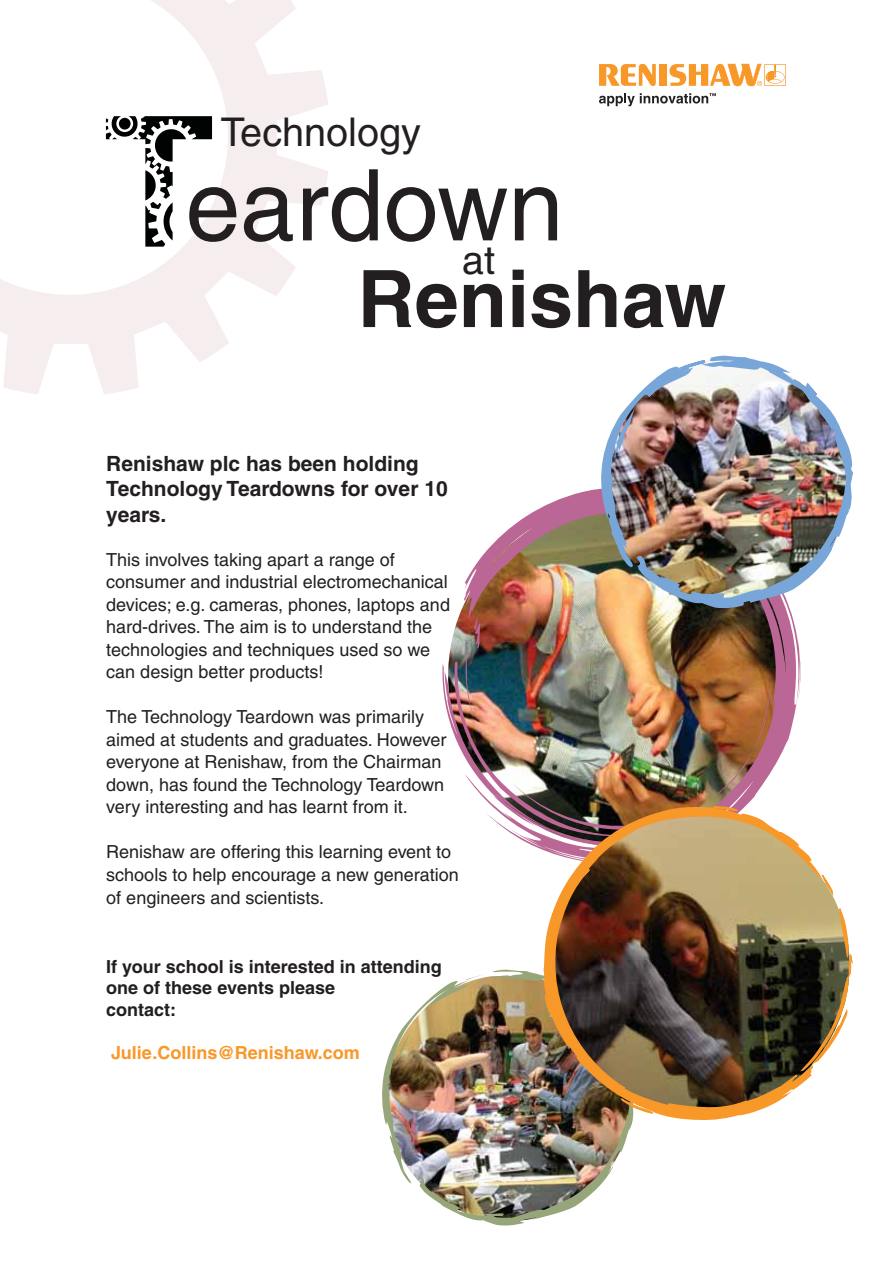
<style>
.page{position:relative;width:893px;height:1263px;background:#fff}
.page>*{position:absolute;margin:0;border:0;box-sizing:border-box;transform-origin:0 0}
.t1{font:99px "Helvetica";color:#231f20}
.t2{font:700 79.2px "Helvetica";color:#231f20}
.t3{font:39.6px "Helvetica";color:#231f20}
.t4{font:700 21px/25.2px "Helvetica";color:#231f20}
.t5{font:18px/22.5px "Helvetica";color:#231f20}
.t6{font:700 18px/21.6px "Helvetica";color:#231f20}
.t7{font:700 18px "Helvetica";color:#f89828}
.s1{color:#fff}
</style>
<div class="page">
<svg style="left:599px;top:64px;width:57px;height:22px"></svg>
<div style="left:660px;top:64px;width:7px;height:22px;background:#f89828"></div>
<svg style="left:669px;top:64px;width:45px;height:22px"></svg>
<svg style="left:599px;top:93px;width:115px;height:13px"></svg>
<svg style="left:442px;top:520px;width:359px;height:211px"></svg>
<svg style="left:782px;top:489px;width:70px;height:160px"></svg>
<img style="left:521px;top:466px;width:261px;height:384px">
<img style="left:602px;top:357px;width:249px;height:251px">
<img style="left:714px;top:63px;width:139px;height:424px">
<img style="left:453px;top:616px;width:339px;height:227px">
<img style="left:543px;top:805px;width:276px;height:315px">
<img style="left:382px;top:969px;width:271px;height:257px">
<svg style="left:801px;top:873px;width:52px;height:199px"></svg>
<svg style="left:0;top:0;width:328px;height:394px"></svg>
<svg style="left:106px;top:116px;width:106px;height:131px"></svg>
<div style="left:119px;top:118px;width:12px;height:12px;background:#010202;border-radius:50%"></div>
<h3 class="t3" style="left:221px;top:117px;width:201px">Technology</h3>
<h1 class="t1" style="left:137px;top:169px;width:428px"><span class="s1">T</span>eardown</h1>
<h3 class="t3" style="left:462px;top:246px;width:35px">at</h3>
<h2 class="t2" style="left:357px;top:270px;width:370px">Renishaw</h2>
<p class="t4" style="left:106px;top:453px;width:343px">Renishaw plc has been holding<br>Technology Teardowns for over 10 years.</p>
<p class="t5" style="left:106px;top:550px;width:345px">This involves taking apart a range of consumer and industrial electromechanical devices; e.g. cameras, phones, laptops and hard-drives. The aim is to understand the technologies and techniques used so we can design better products!</p>
<p class="t5" style="left:106px;top:707px;width:342px">The Technology Teardown was primarily aimed at students and graduates. However everyone at Renishaw, from the Chairman down, has found the Technology Teardown very interesting and has learnt from it.</p>
<p class="t5" style="left:106px;top:842px;width:354px;line-height:23px">Renishaw are offering this learning event to schools to help encourage a new generation of engineers and scientists.</p>
<p class="t6" style="left:106px;top:957px;width:337px">If your school is interested in attending one of these events please<br>contact:</p>
<p class="t7" style="left:111px;top:1046px;width:250px">Julie.Collins@Renishaw.com</p>
</div>
